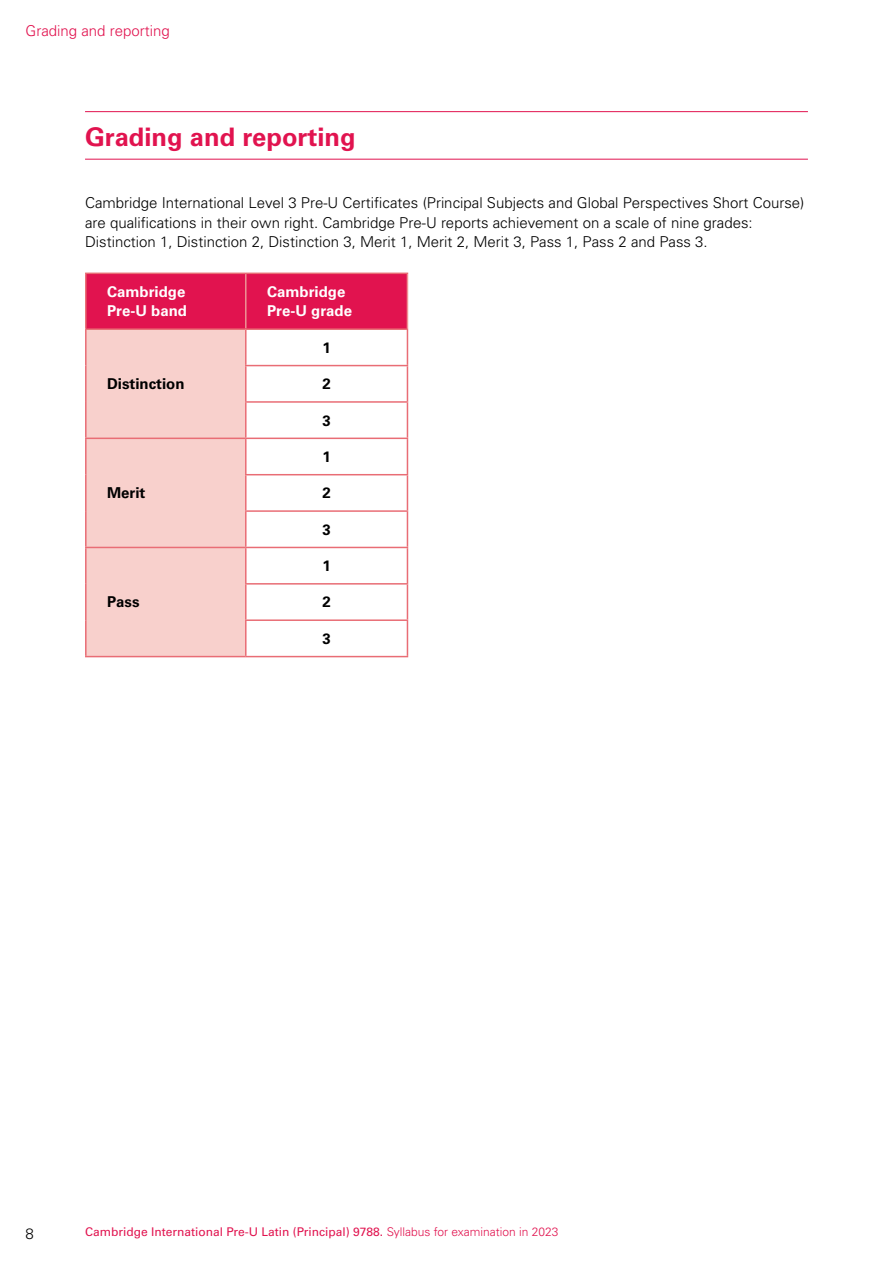
<style>
.page{position:relative;width:893px;height:1263px;background:#fff}
.page>*{position:absolute;margin:0;border:0;box-sizing:border-box;transform-origin:0 0}
.t1{font:700 25.5px "Univers LT Std";color:#e1134f}
.t2{font:300 15px/19.5px "Univers LT Std";color:#000}
.t3{font:700 15px/19.5px "Univers LT Std";color:#fff}
.t4{font:700 15px "Univers LT Std";color:#000}
.t5{font:300 15px "Univers LT Std";color:#e1134f}
.t6{font:12px "Univers LT Std";color:#e1134f}
.s1{font-weight:300}
</style>
<div class="page">
<hr style="left:85px;top:111px;width:723px;height:1px;background:#e1134f">
<hr style="left:85px;top:159px;width:723px;height:1px;background:#e1134f">
<div style="left:87px;top:274px;width:320px;height:54px;background:#e1134f"></div>
<div style="left:87px;top:330px;width:158px;height:326px;background:#f8d0cc"></div>
<hr style="left:407px;top:330px;width:1px;height:35px;background:#e96d75">
<hr style="left:407px;top:366px;width:1px;height:35px;background:#e96d75">
<hr style="left:407px;top:403px;width:1px;height:35px;background:#e96d75">
<hr style="left:407px;top:439px;width:1px;height:35px;background:#e96d75">
<hr style="left:407px;top:475px;width:1px;height:35px;background:#e96d75">
<hr style="left:407px;top:512px;width:1px;height:35px;background:#e96d75">
<hr style="left:407px;top:548px;width:1px;height:35px;background:#e96d75">
<hr style="left:407px;top:585px;width:1px;height:34px;background:#e96d75">
<hr style="left:407px;top:621px;width:1px;height:35px;background:#e96d75">
<hr style="left:85px;top:656px;width:161px;height:1px;background:#e96d75">
<hr style="left:246px;top:656px;width:162px;height:1px;background:#e96d75">
<hr style="left:245px;top:274px;width:2px;height:54px;background:#ee9394">
<hr style="left:85px;top:273px;width:161px;height:1px;background:#e96d75">
<hr style="left:85px;top:274px;width:2px;height:54px;background:#e96d75">
<hr style="left:246px;top:273px;width:162px;height:1px;background:#e96d75">
<hr style="left:246px;top:328px;width:162px;height:2px;background:#e96d75">
<hr style="left:407px;top:274px;width:1px;height:54px;background:#ee9394">
<hr style="left:85px;top:328px;width:161px;height:2px;background:#e96d75">
<hr style="left:85px;top:330px;width:2px;height:36px;background:#e96d75">
<hr style="left:245px;top:330px;width:2px;height:35px;background:#e96d75">
<hr style="left:85px;top:366px;width:2px;height:36px;background:#e96d75">
<hr style="left:245px;top:366px;width:2px;height:35px;background:#e96d75">
<hr style="left:85px;top:402px;width:2px;height:36px;background:#e96d75">
<hr style="left:245px;top:403px;width:2px;height:35px;background:#e96d75">
<hr style="left:245px;top:365px;width:163px;height:1px;background:#e96d75">
<hr style="left:85px;top:438px;width:161px;height:1px;background:#e96d75">
<hr style="left:85px;top:439px;width:2px;height:36px;background:#e96d75">
<hr style="left:245px;top:439px;width:2px;height:35px;background:#e96d75">
<hr style="left:85px;top:475px;width:2px;height:36px;background:#e96d75">
<hr style="left:245px;top:475px;width:2px;height:35px;background:#e96d75">
<hr style="left:85px;top:511px;width:2px;height:36px;background:#e96d75">
<hr style="left:245px;top:512px;width:2px;height:35px;background:#e96d75">
<hr style="left:245px;top:401px;width:163px;height:2px;background:#e96d75">
<hr style="left:85px;top:547px;width:161px;height:1px;background:#e96d75">
<hr style="left:85px;top:548px;width:2px;height:36px;background:#e96d75">
<hr style="left:245px;top:548px;width:2px;height:35px;background:#e96d75">
<hr style="left:85px;top:584px;width:2px;height:36px;background:#e96d75">
<hr style="left:245px;top:585px;width:2px;height:34px;background:#e96d75">
<hr style="left:85px;top:620px;width:2px;height:36px;background:#e96d75">
<hr style="left:245px;top:621px;width:2px;height:35px;background:#e96d75">
<hr style="left:246px;top:438px;width:162px;height:1px;background:#e96d75">
<hr style="left:245px;top:474px;width:163px;height:1px;background:#e96d75">
<hr style="left:245px;top:510px;width:163px;height:2px;background:#e96d75">
<hr style="left:246px;top:547px;width:162px;height:1px;background:#e96d75">
<hr style="left:245px;top:583px;width:163px;height:2px;background:#e96d75">
<hr style="left:245px;top:619px;width:163px;height:2px;background:#e96d75">
<p class="t5" style="left:26px;top:22px;width:146px">Grading and reporting</p>
<h1 class="t1" style="left:85px;top:122px;width:272px">Grading and reporting</h1>
<p class="t2" style="left:85px;top:193px;width:721px">Cambridge International Level 3 Pre-U Certificates (Principal Subjects and Global Perspectives Short Course) are qualifications in their own right. Cambridge Pre-U reports achievement on a scale of nine grades:<br>Distinction 1, Distinction 2, Distinction 3, Merit 1, Merit 2, Merit 3, Pass 1, Pass 2 and Pass 3.</p>
<p class="t3" style="left:107px;top:282px;width:82px">Cambridge<br>Pre-U band</p>
<p class="t3" style="left:267px;top:282px;width:87px">Cambridge<br>Pre-U grade</p>
<p class="t4" style="left:107px;top:375px;width:79px">Distinction</p>
<p class="t4" style="left:107px;top:484px;width:40px">Merit</p>
<p class="t4" style="left:107px;top:593px;width:34px">Pass</p>
<p class="t4" style="left:322px;top:339px;width:10px">1</p>
<p class="t4" style="left:322px;top:375px;width:10px">2</p>
<p class="t4" style="left:322px;top:411px;width:10px">3</p>
<p class="t4" style="left:322px;top:448px;width:10px">1</p>
<p class="t4" style="left:322px;top:484px;width:10px">2</p>
<p class="t4" style="left:322px;top:521px;width:10px">3</p>
<p class="t4" style="left:322px;top:557px;width:10px">1</p>
<p class="t4" style="left:322px;top:593px;width:10px">2</p>
<p class="t4" style="left:322px;top:630px;width:10px">3</p>
<p class="t2" style="left:26px;top:1223px;width:10px">8</p>
<p class="t6" style="left:85px;top:1225px;width:475px">Cambridge International Pre-U Latin (Principal) 9788. <span class="s1">Syllabus for examination in 2023</span></p>
</div>
